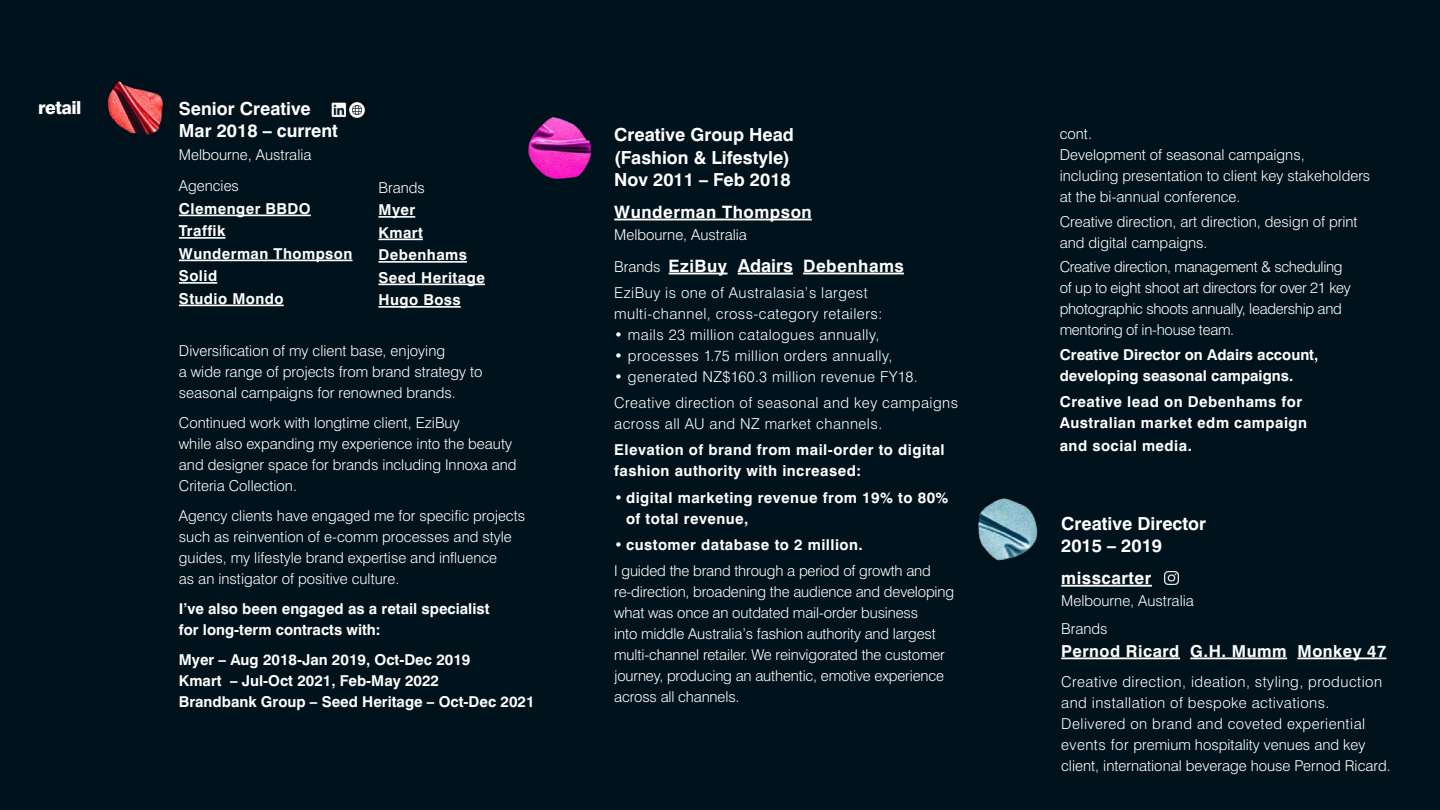
<style>
.page{position:relative;width:1440px;height:810px;background:#00121c}
.page>*{position:absolute;margin:0;border:0;box-sizing:border-box;transform-origin:0 0}
.t1{font:700 18px/22.5px "Swiss 721 BT";color:#fff}
.t2{font:800 18px "Swiss 721 BT";letter-spacing:-.03em;color:#fff}
.t3{font:700 17.1px "Swiss 721 BT";letter-spacing:.03em;color:#fff}
.t4{font:700 16.5px "Swiss 721 BT";letter-spacing:.03em;color:#fff}
.t5{font:300 15px/21px "Swiss 721 BT";color:#fff}
.t6{font:300 15px/21px "Swiss 721 BT";letter-spacing:.03em;color:#fff}
.t7{font:700 15px/22.5px "Swiss 721 BT";letter-spacing:.03em;color:#fff}
.t8{font:700 15px/21px "Swiss 721 BT";color:#fff}
.t9{font:300 15px/21px "Swiss 721 BT";letter-spacing:-.02em;color:#fff}
.s1{font-weight:300;font-size:15px}
.s2{font-size:18px}
</style>
<div class="page">
<hr style="left:378px;top:216px;width:37px;height:2px;background:#fff">
<hr style="left:378px;top:239px;width:45px;height:1px;background:#fff">
<hr style="left:378px;top:261px;width:89px;height:2px;background:#fff">
<hr style="left:378px;top:284px;width:107px;height:1px;background:#fff">
<hr style="left:378px;top:306px;width:83px;height:2px;background:#fff">
<hr style="left:1061px;top:585px;width:91px;height:2px;background:#fff">
<hr style="left:1061px;top:658px;width:119px;height:1px;background:#fff">
<hr style="left:1190px;top:658px;width:97px;height:1px;background:#fff">
<hr style="left:1297px;top:658px;width:89px;height:1px;background:#fff">
<img style="left:1165px;top:571px;width:13px;height:14px">
<hr style="left:614px;top:219px;width:198px;height:1px;background:#fff">
<hr style="left:669px;top:273px;width:59px;height:1px;background:#fff">
<hr style="left:738px;top:273px;width:55px;height:2px;background:#fff">
<hr style="left:803px;top:273px;width:101px;height:1px;background:#fff">
<hr style="left:179px;top:215px;width:132px;height:1px;background:#fff">
<hr style="left:179px;top:237px;width:46px;height:2px;background:#fff">
<hr style="left:179px;top:260px;width:173px;height:1px;background:#fff">
<hr style="left:179px;top:282px;width:38px;height:2px;background:#fff">
<hr style="left:179px;top:305px;width:105px;height:1px;background:#fff">
<img style="left:331px;top:103px;width:16px;height:15px">
<img style="left:350px;top:103px;width:15px;height:15px">
<img style="left:526px;top:115px;width:68px;height:67px;border-radius:34px">
<img style="left:978px;top:498px;width:60px;height:63px">
<img style="left:101px;top:74px;width:68px;height:68px;border-radius:34px">
<p class="t2" style="left:38px;top:97px;width:45px">retail</p>
<p class="t1" style="left:179px;top:97px;width:161px">Senior Creative<br>Mar 2018 – current</p>
<p class="t5" style="left:179px;top:139px;width:134px;line-height:31.5px">Melbourne, Australia<br>Agencies</p>
<p class="t7" style="left:179px;top:197px;width:175px">Clemenger BBDO<br>Traffik<br>Wunderman Thompson<br>Solid<br>Studio Mondo</p>
<p class="t5" style="left:378px;top:177px;width:48px">Brands</p>
<p class="t7" style="left:378px;top:199px;width:108px">Myer<br>Kmart<br>Debenhams<br>Seed Heritage<br>Hugo Boss</p>
<p class="t5" style="left:179px;top:340px;width:305px">Diversification of my client base, enjoying<br>a wide range of projects from brand strategy to seasonal campaigns for renowned brands.</p>
<p class="t5" style="left:179px;top:412px;width:339px">Continued work with longtime client, EziBuy<br>while also expanding my experience into the beauty and designer space for brands including Innoxa and Criteria Collection.</p>
<p class="t5" style="left:179px;top:505px;width:348px">Agency clients have engaged me for specific projects such as reinvention of e-comm processes and style guides, my lifestyle brand expertise and influence<br>as an instigator of positive culture.</p>
<p class="t8" style="left:179px;top:598px;width:312px">I’ve also been engaged as a retail specialist for long-term contracts with:</p>
<p class="t8" style="left:179px;top:649px;width:357px">Myer – Aug 2018-Jan 2019, Oct-Dec 2019<br>Kmart – Jul-Oct 2021, Feb-May 2022<br>Brandbank Group – Seed Heritage – Oct-Dec 2021</p>
<p class="t1" style="left:614px;top:123px;width:181px">Creative Group Head (Fashion &amp; Lifestyle)<br>Nov 2011 – Feb 2018</p>
<p class="t3" style="left:614px;top:201px;width:199px">Wunderman Thompson</p>
<p class="t5" style="left:614px;top:224px;width:134px">Melbourne, Australia</p>
<p class="t3" style="left:614px;top:255px;width:291px"><span class="s1">Brands</span> EziBuy <span class="s2">Adairs</span> Debenhams</p>
<p class="t6" style="left:614px;top:282px;width:270px">EziBuy is one of Australasia’s largest multi-channel, cross-category retailers:</p>
<p class="t6" style="left:614px;top:324px;width:267px">• mails 23 million catalogues annually,</p>
<p class="t6" style="left:614px;top:345px;width:280px">• processes 1.75 million orders annually,</p>
<p class="t6" style="left:614px;top:363px;width:345px;line-height:26.2px">• generated NZ$160.3 million revenue FY18.<br>Creative direction of seasonal and key campaigns</p>
<p class="t6" style="left:614px;top:413px;width:270px">across all AU and NZ market channels.</p>
<p class="t7" style="left:614px;top:439px;width:332px;line-height:21px">Elevation of brand from mail-order to digital fashion authority with increased:</p>
<p class="t7" style="left:626px;top:487px;width:324px;line-height:21px;text-indent:-12px">• digital marketing revenue from 19% to 80% of total revenue,</p>
<p class="t7" style="left:614px;top:533px;width:250px">• customer database to 2 million.</p>
<p class="t5" style="left:614px;top:560px;width:341px">I guided the brand through a period of growth and re-direction, broadening the audience and developing what was once an outdated mail-order business<br>into middle Australia’s fashion authority and largest multi-channel retailer. We reinvigorated the customer journey, producing an authentic, emotive experience across all channels.</p>
<p class="t5" style="left:1060px;top:123px;width:312px">cont.<br>Development of seasonal campaigns,<br>including presentation to client key stakeholders at the bi-annual conference.</p>
<p class="t5" style="left:1060px;top:211px;width:299px">Creative direction, art direction, design of print and digital campaigns.</p>
<p class="t9" style="left:1060px;top:256px;width:293px">Creative direction, management &amp; scheduling of up to eight shoot art directors for over 21 key photographic shoots annually, leadership and mentoring of in-house team.</p>
<p class="t8" style="left:1060px;top:344px;width:260px">Creative Director on Adairs account, developing seasonal campaigns.</p>
<p class="t7" style="left:1060px;top:391px;width:249px;line-height:21px">Creative lead on Debenhams for<br>Australian market edm campaign</p>
<p class="t7" style="left:1060px;top:434px;width:134px">and social media.</p>
<p class="t1" style="left:1061px;top:512px;width:146px">Creative Director<br>2015 – 2019</p>
<p class="t3" style="left:1061px;top:567px;width:92px">misscarter</p>
<p class="t5" style="left:1061px;top:587px;width:134px;line-height:27.8px">Melbourne, Australia<br>Brands</p>
<p class="t4" style="left:1061px;top:641px;width:327px">Pernod Ricard G.H. Mumm Monkey 47</p>
<p class="t6" style="left:1061px;top:671px;width:331px">Creative direction, ideation, styling, production and installation of bespoke activations.<br>Delivered on brand and coveted experiential events for premium hospitality venues and key client, international beverage house Pernod Ricard.</p>
</div>
